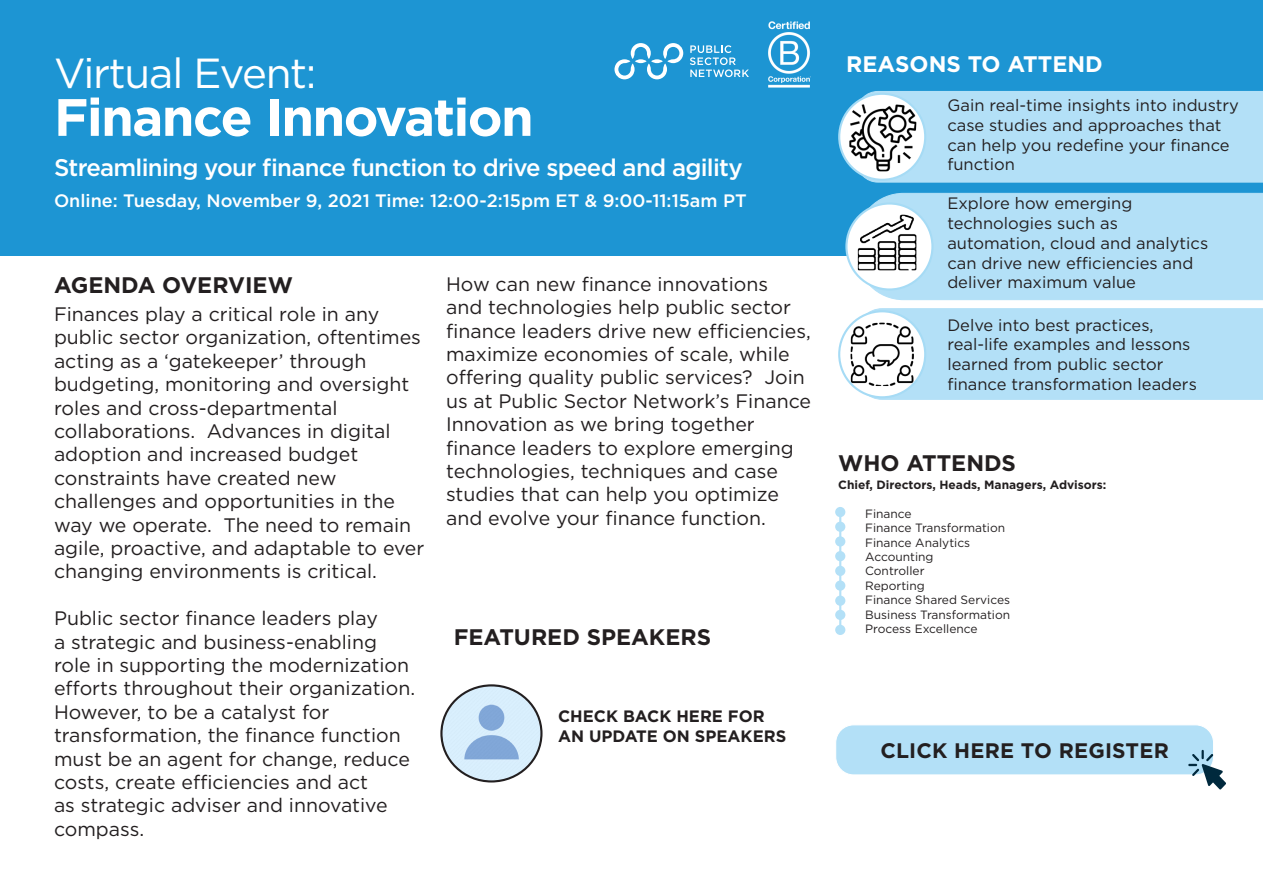
<style>
.page{position:relative;width:1263px;height:893px;background:#fff}
.page>*{position:absolute;margin:0;border:0;box-sizing:border-box;transform-origin:0 0}
.t1{font:700 52.5px "Gotham";letter-spacing:-.03em;color:#fff}
.t2{font:42px "Gotham";letter-spacing:-.03em;color:#fff}
.t3{font:500 24px "Gotham";letter-spacing:-.03em;color:#fff}
.t4{font:700 22.5px "Gotham";color:#231f20}
.t5{font:700 22.5px "Gotham";color:#fff}
.t6{font:700 21px "Gotham";letter-spacing:.01em;color:#231f20}
.Body{font:19.5px/23.4px "Gotham";color:#231f20}
.t7{font:500 18px "Gotham HTF";color:#fff}
.Body-2{font:16.5px/19.8px "Gotham";color:#231f20}
.t8{font:700 16.5px/19.8px "Gotham";color:#231f20}
.t9{font:12px "Gotham";color:#231f20}
.t10{font:700 12px "Gotham";color:#231f20}
</style>
<div class="page">
<div style="left:0;top:0;width:1263px;height:255px;background:#1d95d3"></div>
<div style="left:856px;top:91px;width:407px;height:92px;background:#b3e0f7"></div>
<div style="left:856px;top:193px;width:407px;height:107px;background:#b3e0f7"></div>
<div style="left:856px;top:308px;width:407px;height:92px;background:#b3e0f7"></div>
<svg style="left:839px;top:94px;width:86px;height:86px"></svg>
<img style="left:849px;top:104px;width:67px;height:67px">
<div style="left:838px;top:93px;width:88px;height:88px;border:2px solid #a6dbf5;border-radius:50%"></div>
<div style="left:839px;top:311px;width:86px;height:86px;background:#fff;border-radius:50%"></div>
<img style="left:850px;top:323px;width:64px;height:63px">
<div style="left:838px;top:310px;width:88px;height:88px;border:2px solid #a6dbf5;border-radius:50%"></div>
<svg style="left:846px;top:203px;width:86px;height:86px;fill:#fff"></svg>
<img style="left:858px;top:215px;width:58px;height:55px">
<div style="left:845px;top:202px;width:88px;height:89px;border:2px solid #a6dbf5;border-radius:50%"></div>
<img style="left:441px;top:685px;width:100px;height:96px">
<div style="left:440px;top:684px;width:102px;height:98px;border:2px solid #231f20;border-radius:50%"></div>
<div style="left:835px;top:507px;width:10px;height:10px;background:#b3e0f7;border-radius:50%"></div>
<div style="left:835px;top:522px;width:10px;height:10px;background:#b3e0f7;border-radius:50%"></div>
<div style="left:835px;top:536px;width:10px;height:11px;background:#b3e0f7;border-radius:50%"></div>
<div style="left:835px;top:551px;width:10px;height:10px;background:#b3e0f7;border-radius:50%"></div>
<div style="left:835px;top:566px;width:10px;height:10px;background:#b3e0f7;border-radius:50%"></div>
<div style="left:835px;top:580px;width:10px;height:11px;background:#b3e0f7;border-radius:50%"></div>
<div style="left:835px;top:596px;width:10px;height:10px;background:#b3e0f7;border-radius:50%"></div>
<hr style="left:839px;top:509px;width:2px;height:118px;background:#b3e0f7">
<svg style="left:614px;top:43px;width:69px;height:36px"></svg>
<svg style="left:690px;top:45px;width:59px;height:32px"></svg>
<img style="left:768px;top:21px;width:43px;height:67px">
<div style="left:835px;top:610px;width:10px;height:10px;background:#b3e0f7;border-radius:50%"></div>
<div style="left:835px;top:625px;width:10px;height:10px;background:#b3e0f7;border-radius:50%"></div>
<div style="left:836px;top:725px;width:377px;height:50px;background:#b3e0f7;border-radius:18px"></div>
<div style="left:835px;top:724px;width:379px;height:51px;border:1px solid #fff;border-radius:18px"></div>
<svg style="left:1188px;top:750px;width:38px;height:40px"></svg>
<p class="t2" style="left:54px;top:46px;width:264px">Virtual Event:</p>
<p class="t1" style="left:54px;top:82px;width:481px">Finance Innovation</p>
<p class="t3" style="left:54px;top:152px;width:690px">Streamlining your finance function to drive speed and agility</p>
<p class="t7" style="left:54px;top:190px;width:694px">Online: Tuesday, November 9, 2021 Time: 12:00-2:15pm ET &amp; 9:00-11:15am PT</p>
<p class="t4" style="left:54px;top:270px;width:240px">AGENDA OVERVIEW</p>
<p class="Body" style="left:54px;top:302px;width:372px">Finances play a critical role in any public sector organization, oftentimes acting as a ‘gatekeeper’ through budgeting, monitoring and oversight roles and cross-departmental collaborations. Advances in digital adoption and increased budget constraints have created new challenges and opportunities in the way we operate. The need to remain agile, proactive, and adaptable to ever changing environments is critical.</p>
<p class="Body" style="left:54px;top:606px;width:363px">Public sector finance leaders play<br>a strategic and business-enabling role in supporting the modernization efforts throughout their organization.<br>However, to be a catalyst for transformation, the finance function must be an agent for change, reduce costs, create efficiencies and act<br>as strategic adviser and innovative compass.</p>
<p class="Body" style="left:446px;top:272px;width:366px">How can new finance innovations<br>and technologies help public sector finance leaders drive new efficiencies, maximize economies of scale, while offering quality public services? Join us at Public Sector Network’s Finance Innovation as we bring together finance leaders to explore emerging technologies, techniques and case studies that can help you optimize and evolve your finance function.</p>
<p class="t4" style="left:454px;top:622px;width:259px">FEATURED SPEAKERS</p>
<p class="t8" style="left:558px;top:706px;width:230px">CHECK BACK HERE FOR<br>AN UPDATE ON SPEAKERS</p>
<p class="t5" style="left:846px;top:49px;width:258px">REASONS TO ATTEND</p>
<p class="Body-2" style="left:947px;top:95px;width:293px">Gain real-time insights into industry case studies and approaches that can help you redefine your finance function</p>
<p class="Body-2" style="left:947px;top:193px;width:262px">Explore how emerging technologies such as automation, cloud and analytics can drive new efficiencies and deliver maximum value</p>
<p class="Body-2" style="left:947px;top:314px;width:251px">Delve into best practices, real-life examples and lessons learned from public sector finance transformation leaders</p>
<p class="t4" style="left:838px;top:448px;width:179px">WHO ATTENDS</p>
<p class="t10" style="left:838px;top:477px;width:270px">Chief, Directors, Heads, Managers, Advisors:</p>
<p class="t9" style="left:838px;top:506px;width:75px">• Finance</p>
<p class="t9" style="left:838px;top:520px;width:169px">• Finance Transformation</p>
<p class="t9" style="left:838px;top:535px;width:134px">• Finance Analytics</p>
<p class="t9" style="left:838px;top:549px;width:97px">• Accounting</p>
<p class="t9" style="left:838px;top:563px;width:88px">• Controller</p>
<p class="t9" style="left:838px;top:578px;width:88px">• Reporting</p>
<p class="t9" style="left:838px;top:592px;width:174px">• Finance Shared Services</p>
<p class="t9" style="left:838px;top:607px;width:174px">• Business Transformation</p>
<p class="t9" style="left:838px;top:621px;width:141px">• Process Excellence</p>
<p class="t6" style="left:880px;top:737px;width:290px">CLICK HERE TO REGISTER</p>
</div>
